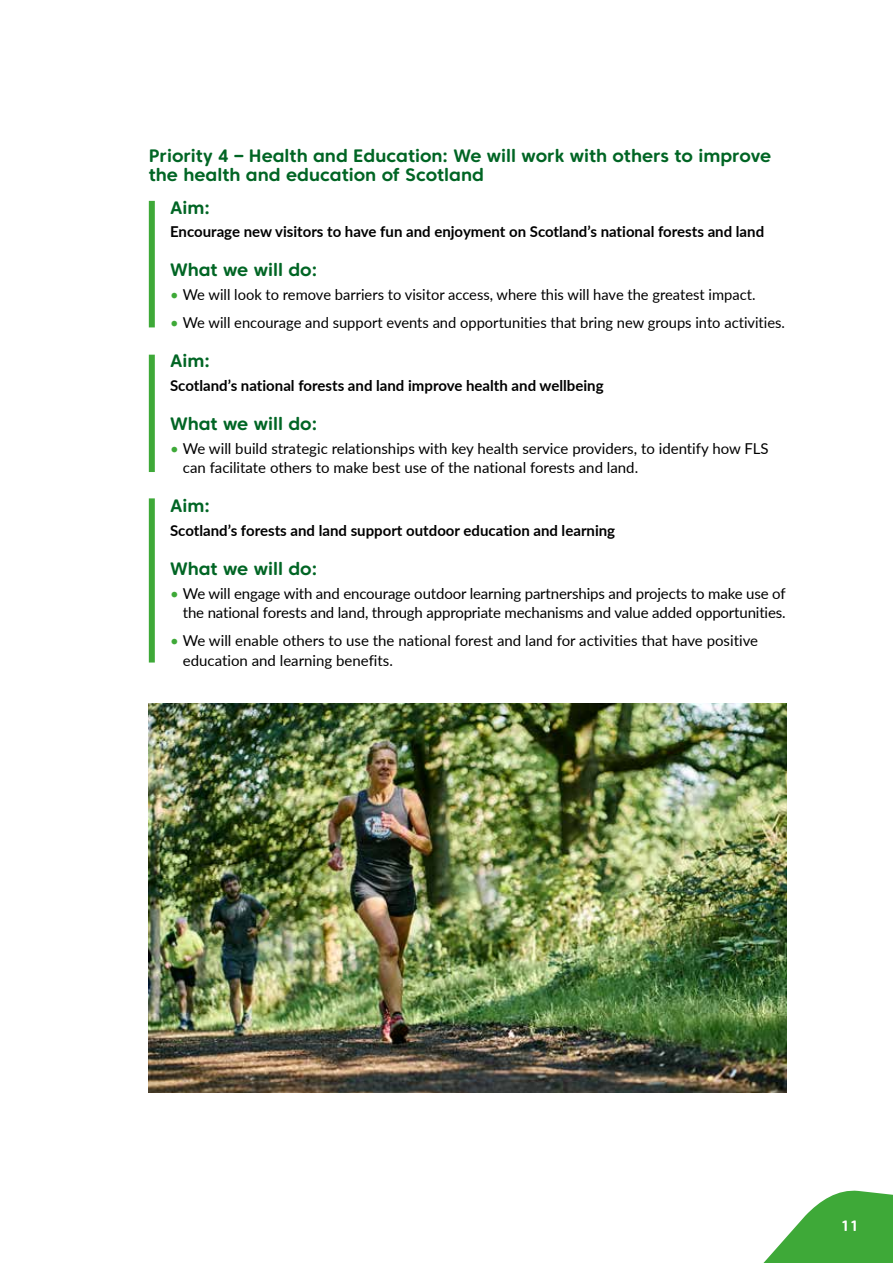
<style>
.page{position:relative;width:893px;height:1263px;background:#fff}
.page>*{position:absolute;margin:0;border:0;box-sizing:border-box;transform-origin:0 0}
.Subheading_-_H2{font:700 18px/19.5px "Core Sans CR 65";color:#006524}
.Bullet_list_-_List{font:15px/19.5px "Lato";color:#000}
.Body_Copy_-_Text{font:700 15px "Lato";color:#000}
.t1{font:700 15px "Core Sans CR 65";color:#fff}
.s1{color:#3ea938}
</style>
<div class="page">
<svg style="left:763px;top:1190px;width:130px;height:73px"></svg>
<div style="left:149px;top:201px;width:6px;height:126px;background:#3ea938"></div>
<div style="left:149px;top:355px;width:6px;height:117px;background:#3ea938"></div>
<div style="left:149px;top:498px;width:6px;height:164px;background:#3ea938"></div>
<img style="left:149px;top:704px;width:638px;height:389px">
<h2 class="Subheading_-_H2" style="left:149px;top:145px;width:624px">Priority 4 – Health and Education: We will work with others to improve the health and education of Scotland</h2>
<h2 class="Subheading_-_H2" style="left:170px;top:197px;width:41px">Aim:</h2>
<p class="Body_Copy_-_Text" style="left:170px;top:221px;width:596px">Encourage new visitors to have fun and enjoyment on Scotland’s national forests and land</p>
<h2 class="Subheading_-_H2" style="left:170px;top:260px;width:149px">What we will do:</h2>
<p class="Bullet_list_-_List" style="left:170px;top:284px;width:587px"><span class="s1">•</span> We will look to remove barriers to visitor access, where this will have the greatest impact.</p>
<p class="Bullet_list_-_List" style="left:170px;top:312px;width:616px"><span class="s1">•</span> We will encourage and support events and opportunities that bring new groups into activities.</p>
<h2 class="Subheading_-_H2" style="left:170px;top:351px;width:41px">Aim:</h2>
<p class="Body_Copy_-_Text" style="left:170px;top:374px;width:435px">Scotland’s national forests and land improve health and wellbeing</p>
<h2 class="Subheading_-_H2" style="left:170px;top:414px;width:149px">What we will do:</h2>
<p class="Bullet_list_-_List" style="left:183px;top:438px;width:587px;text-indent:-13px"><span class="s1">•</span> We will build strategic relationships with key health service providers, to identify how FLS can facilitate others to make best use of the national forests and land.</p>
<h2 class="Subheading_-_H2" style="left:170px;top:496px;width:41px">Aim:</h2>
<p class="Body_Copy_-_Text" style="left:170px;top:519px;width:447px">Scotland’s forests and land support outdoor education and learning</p>
<h2 class="Subheading_-_H2" style="left:170px;top:559px;width:149px">What we will do:</h2>
<p class="Bullet_list_-_List" style="left:170px;top:583px;width:617px;text-align:right"><span class="s1">•</span> We will engage with and encourage outdoor learning partnerships and projects to make use of the national forests and land, through appropriate mechanisms and value added opportunities.</p>
<p class="Bullet_list_-_List" style="left:183px;top:630px;width:577px;text-indent:-13px"><span class="s1">•</span> We will enable others to use the national forest and land for activities that have positive education and learning benefits.</p>
<p class="t1" style="left:841px;top:1216px;width:20px">11</p>
</div>
